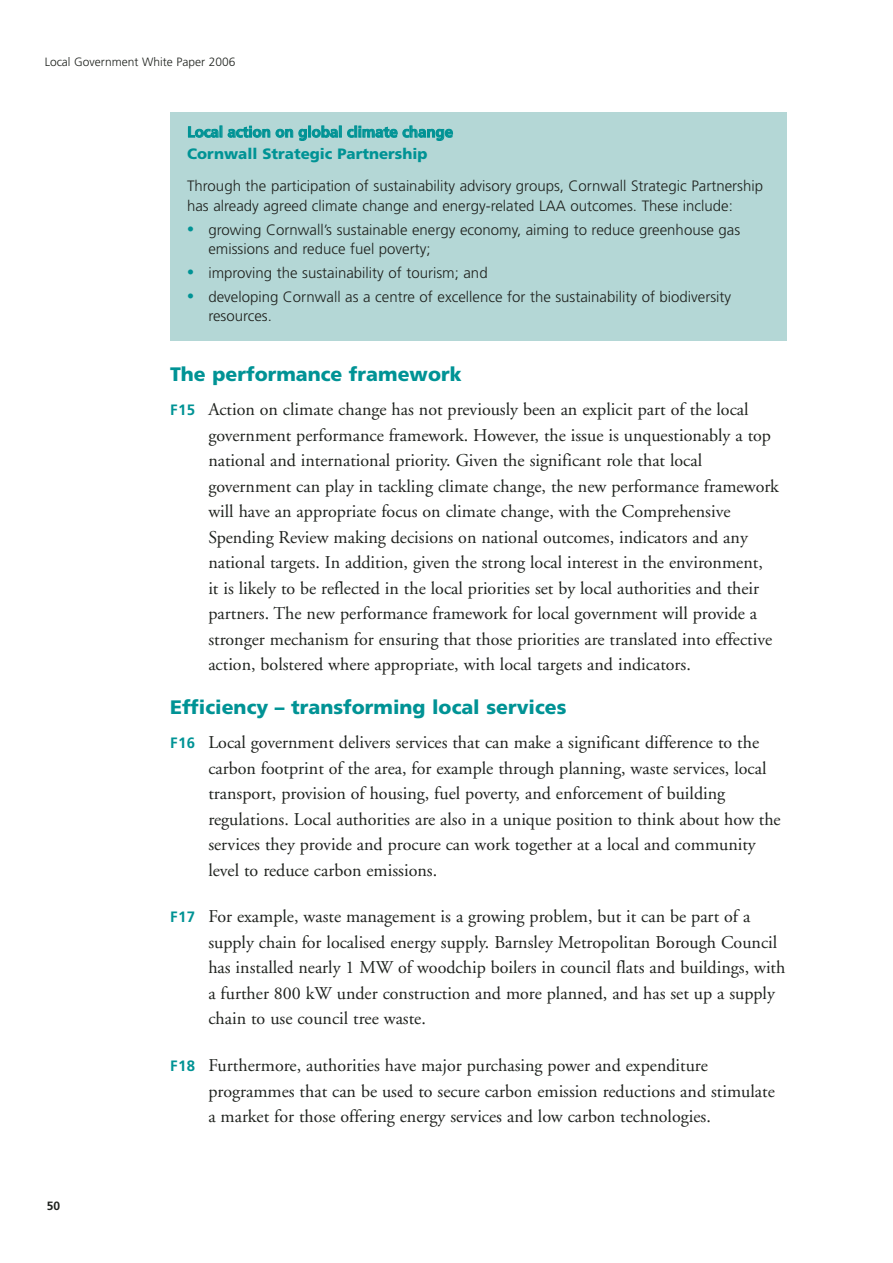
<style>
.page{position:relative;width:893px;height:1263px;background:#fff}
.page>*{position:absolute;margin:0;border:0;box-sizing:border-box;transform-origin:0 0}
.t1{font:900 19.5px "Frutiger";color:#009395}
.t2{font:18px/25.5px "Adobe Garamond";color:#1f221e}
.t3{font:300 15px/19.5px "Frutiger";color:#1f221e}
.t4{font:700 15px "Frutiger";color:#009395}
.t5{font:900 15px "Frutiger";color:#009395}
.t6{font:300 12px "Frutiger";color:#1f221e}
.t7{font:700 12px "Frutiger";color:#1f221e}
.s1{font-family:"Adobe Garamond";font-weight:400;font-size:18px;color:#009395}
.s2{font-family:"Frutiger";font-weight:700;font-size:15px;color:#009395}
</style>
<div class="page">
<div style="left:170px;top:112px;width:617px;height:228px;background:#b4d7d6"></div>
<p class="t6" style="left:45px;top:57px;width:192px">Local Government White Paper 2006</p>
<p class="t4" style="left:187px;top:126px;width:267px">Local action on global climate change</p>
<p class="t5" style="left:187px;top:148px;width:242px">Cornwall Strategic Partnership</p>
<p class="t3" style="left:187px;top:178px;width:577px">Through the participation of sustainability advisory groups, Cornwall Strategic Partnership has already agreed climate change and energy-related LAA outcomes. These include:</p>
<p class="t3" style="left:208px;top:221px;width:533px;text-indent:-21px"><span class="s1">•</span> growing Cornwall’s sustainable energy economy, aiming to reduce greenhouse gas emissions and reduce fuel poverty;</p>
<p class="t3" style="left:187px;top:264px;width:302px"><span class="s1">•</span> improving the sustainability of tourism; and</p>
<p class="t3" style="left:208px;top:288px;width:524px;text-indent:-21px"><span class="s1">•</span> developing Cornwall as a centre of excellence for the sustainability of biodiversity resources.</p>
<p class="t7" style="left:47px;top:1200px;width:15px">50</p>
<p class="t1" style="left:170px;top:367px;width:293px">The performance framework</p>
<p class="t2" style="left:208px;top:398px;width:572px;text-indent:-38px"><span class="s2">F15</span> Action on climate change has not previously been an explicit part of the local government performance framework. However, the issue is unquestionably a top national and international priority. Given the significant role that local government can play in tackling climate change, the new performance framework will have an appropriate focus on climate change, with the Comprehensive Spending Review making decisions on national outcomes, indicators and any national targets. In addition, given the strong local interest in the environment,<br>it is likely to be reflected in the local priorities set by local authorities and their partners. The new performance framework for local government will provide a stronger mechanism for ensuring that those priorities are translated into effective action, bolstered where appropriate, with local targets and indicators.</p>
<p class="t1" style="left:170px;top:699px;width:398px">Efficiency – transforming local services</p>
<p class="t2" style="left:208px;top:731px;width:574px;text-indent:-38px"><span class="s2">F16</span> Local government delivers services that can make a significant difference to the carbon footprint of the area, for example through planning, waste services, local transport, provision of housing, fuel poverty, and enforcement of building regulations. Local authorities are also in a unique position to think about how the services they provide and procure can work together at a local and community level to reduce carbon emissions.</p>
<p class="t2" style="left:208px;top:905px;width:579px;text-indent:-38px"><span class="s2">F17</span> For example, waste management is a growing problem, but it can be part of a supply chain for localised energy supply. Barnsley Metropolitan Borough Council has installed nearly 1 MW of woodchip boilers in council flats and buildings, with a further 800 kW under construction and more planned, and has set up a supply chain to use council tree waste.</p>
<p class="t2" style="left:208px;top:1054px;width:568px;text-indent:-38px"><span class="s2">F18</span> Furthermore, authorities have major purchasing power and expenditure programmes that can be used to secure carbon emission reductions and stimulate a market for those offering energy services and low carbon technologies.</p>
</div>
